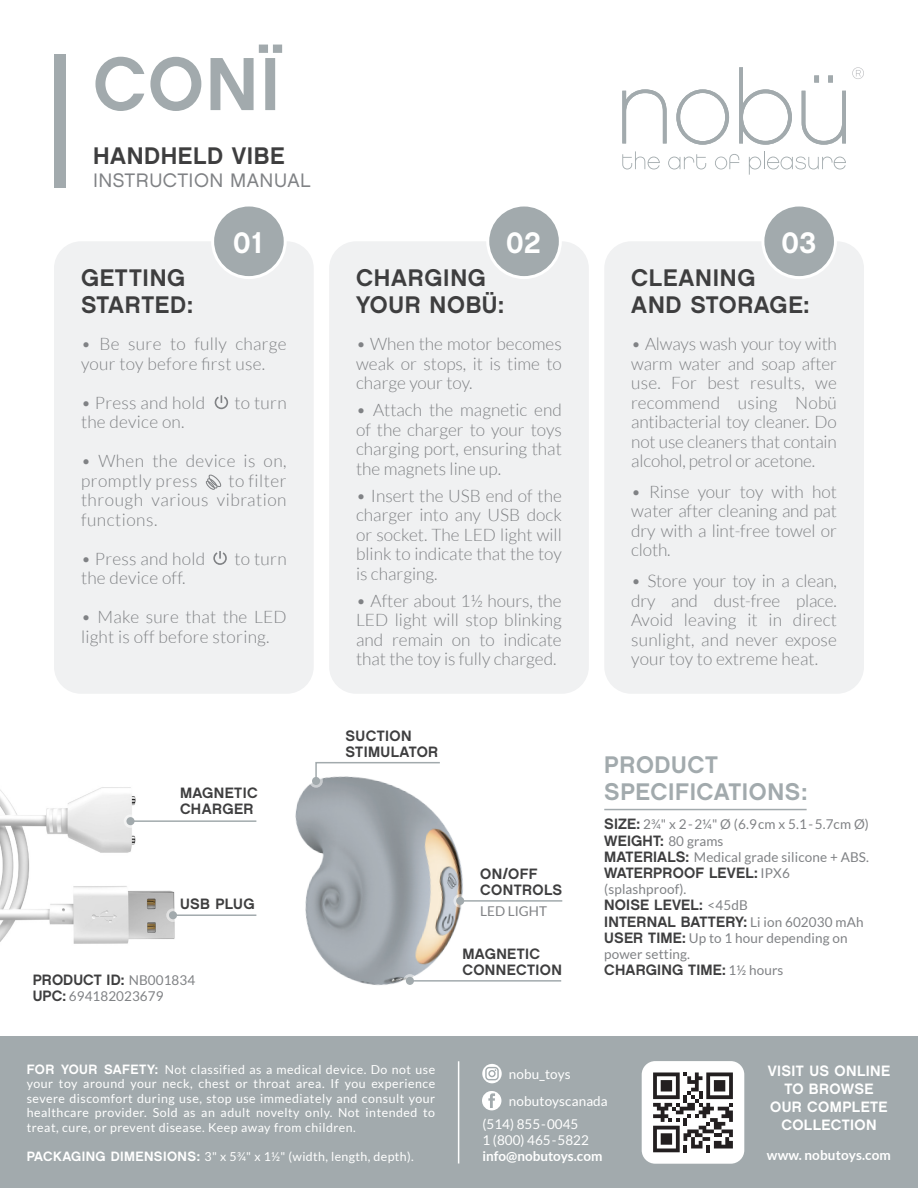
<style>
.page{position:relative;width:918px;height:1188px;background:#fff}
.page>*{position:absolute;margin:0;border:0;box-sizing:border-box;transform-origin:0 0}
.t1{font:75px "Chalet New York Nineteen Sixty";color:#a2aaad}
.t2{font:30px "Chalet New York Nineteen Sixty";color:#fff}
.t3{font:24px "Chalet New York Nineteen Sixty";letter-spacing:.03em;color:#3e3e3f}
.t4{font:24px "Chalet New York Nineteen Sixty";letter-spacing:.025em;color:#a2aaad}
.t5{font:19.5px "Chalet London Nineteen Sixty";letter-spacing:.025em;color:#808285}
.t6{font:300 17.25px/19.5px "Lato";color:#808285;text-align:justify}
.t7{font:300 17.25px/19.5px "Lato";letter-spacing:.03em;color:#808285}
.t8{font:15px "Chalet New York Nineteen Sixty";letter-spacing:.01em;color:#3e3e3f}
.t9{font:15px "Chalet New York Nineteen Sixty";letter-spacing:.025em;color:#fff}
.t10{font:13.5px/16.2px "Lato";letter-spacing:.01em;color:#808285}
.t11{font:13.5px "Lato";letter-spacing:.01em;color:#fff}
.t12{font:700 13.5px "Lato";color:#fff}
.t13{font:12.3px/14.7px "Lato";letter-spacing:.04em;color:#fff;text-align:justify}
.s1{font-family:"Lato";font-size:13.5px;color:#808285}
.s2{font-family:"Chalet New York Nineteen Sixty";font-size:15px;color:#3e3e3f}
.s3{font-family:"Chalet New York Nineteen Sixty";font-size:13.5px}
</style>
<div class="page">
<img style="left:295px;top:782px;width:168px;height:203px">
<img style="left:0;top:787px;width:175px;height:157px">
<div style="left:54px;top:241px;width:260px;height:453px;background:#f0f1f2;border-radius:27px"></div>
<div style="left:329px;top:241px;width:260px;height:453px;background:#f0f1f2;border-radius:27px"></div>
<div style="left:604px;top:241px;width:260px;height:453px;background:#f0f1f2;border-radius:27px"></div>
<div style="left:0;top:1037px;width:918px;height:151px;background:#a2aaad"></div>
<div style="left:642px;top:1061px;width:102px;height:103px;background:#fff;border-radius:14px"></div>
<svg style="left:653px;top:1072px;width:80px;height:80px"></svg>
<svg style="left:482px;top:1091px;width:19px;height:19px"></svg>
<svg style="left:482px;top:1064px;width:20px;height:19px"></svg>
<hr style="left:458px;top:1061px;width:1px;height:103px;background:#fff">
<hr style="left:604px;top:809px;width:203px;height:1px;background:#a2aaad">
<div style="left:763px;top:205px;width:72px;height:73px;background:#a2aaad;border-radius:50%"></div>
<div style="left:761px;top:204px;width:76px;height:75px;border:3px solid #fff;border-radius:50%"></div>
<div style="left:213px;top:205px;width:72px;height:73px;background:#a2aaad;border-radius:50%"></div>
<div style="left:211px;top:204px;width:76px;height:75px;border:3px solid #fff;border-radius:50%"></div>
<div style="left:488px;top:205px;width:72px;height:73px;background:#a2aaad;border-radius:50%"></div>
<div style="left:486px;top:204px;width:76px;height:75px;border:3px solid #fff;border-radius:50%"></div>
<div style="left:54px;top:54px;width:12px;height:133px;background:#a2aaad"></div>
<svg style="left:852px;top:67px;width:12px;height:12px"></svg>
<svg style="left:622px;top:89px;width:45px;height:54px"></svg>
<svg style="left:676px;top:89px;width:53px;height:56px"></svg>
<svg style="left:739px;top:67px;width:53px;height:78px"></svg>
<svg style="left:802px;top:75px;width:44px;height:70px"></svg>
<svg style="left:622px;top:151px;width:38px;height:18px"></svg>
<svg style="left:668px;top:154px;width:38px;height:15px"></svg>
<svg style="left:715px;top:154px;width:24px;height:15px"></svg>
<svg style="left:749px;top:151px;width:97px;height:24px"></svg>
<svg style="left:403px;top:974px;width:14px;height:14px"></svg>
<div style="left:406px;top:977px;width:8px;height:8px;background:#a2aaad;border-radius:50%"></div>
<svg style="left:309px;top:774px;width:14px;height:14px"></svg>
<div style="left:312px;top:777px;width:8px;height:8px;background:#a2aaad;border-radius:50%"></div>
<svg style="left:453px;top:894px;width:14px;height:14px"></svg>
<div style="left:456px;top:897px;width:8px;height:8px;background:#a2aaad;border-radius:50%"></div>
<hr style="left:412px;top:980px;width:149px;height:2px;background:#a2aaad">
<svg style="left:315px;top:762px;width:125px;height:20px"></svg>
<hr style="left:461px;top:900px;width:101px;height:2px;background:#a2aaad">
<svg style="left:215px;top:395px;width:13px;height:14px"></svg>
<svg style="left:213px;top:551px;width:14px;height:14px"></svg>
<div style="left:124px;top:814px;width:13px;height:14px;background:#f3f3f3;border-radius:50%"></div>
<div style="left:126px;top:817px;width:9px;height:8px;background:#a2aaad;border-radius:50%"></div>
<svg style="left:166px;top:908px;width:14px;height:14px"></svg>
<div style="left:169px;top:911px;width:8px;height:8px;background:#a2aaad;border-radius:50%"></div>
<hr style="left:131px;top:820px;width:125px;height:2px;background:#a2aaad">
<hr style="left:174px;top:914px;width:82px;height:2px;background:#a2aaad">
<svg style="left:205px;top:474px;width:17px;height:16px"></svg>
<p class="t1" style="left:93px;top:38px;width:189px">CONÏ</p>
<p class="t3" style="left:93px;top:141px;width:193px">HANDHELD VIBE</p>
<p class="t5" style="left:93px;top:168px;width:219px">INSTRUCTION MANUAL</p>
<p class="t2" style="left:233px;top:224px;width:32px">01</p>
<p class="t2" style="left:506px;top:224px;width:36px">02</p>
<p class="t2" style="left:781px;top:224px;width:36px">03</p>
<p class="t3" style="left:81px;top:263px;width:106px">GETTING</p>
<p class="t3" style="left:81px;top:290px;width:113px">STARTED:</p>
<p class="t6" style="left:81px;top:334px;width:207px">• Be sure to fully charge your toy before first use.</p>
<p class="t6" style="left:81px;top:393px;width:126px">• Press and hold</p>
<p class="t6" style="left:235px;top:393px;width:54px">to turn</p>
<p class="t6" style="left:81px;top:412px;width:105px">the device on.</p>
<p class="t7" style="left:81px;top:451px;width:207px">• When the device is on, promptly press</p>
<p class="t6" style="left:81px;top:471px;width:207px;text-indent:147px">to filter through various vibration functions.</p>
<p class="t6" style="left:81px;top:549px;width:126px">• Press and hold</p>
<p class="t6" style="left:235px;top:549px;width:54px">to turn</p>
<p class="t6" style="left:81px;top:568px;width:106px">the device off.</p>
<p class="t6" style="left:81px;top:607px;width:207px">• Make sure that the LED light is off before storing.</p>
<p class="t8" style="left:180px;top:783px;width:79px">MAGNETIC</p>
<p class="t8" style="left:180px;top:800px;width:75px">CHARGER</p>
<p class="t8" style="left:180px;top:895px;width:76px">USB PLUG</p>
<p class="t8" style="left:33px;top:971px;width:164px">PRODUCT ID: <span class="s1">NB001834</span></p>
<p class="t10" style="left:33px;top:988px;width:132px"><span class="s2">UPC:</span> 694182023679</p>
<p class="t3" style="left:356px;top:263px;width:131px">CHARGING</p>
<p class="t3" style="left:356px;top:290px;width:150px">YOUR NOBÜ:</p>
<p class="t6" style="left:356px;top:334px;width:207px">• When the motor becomes weak or stops, it is time to charge your toy.</p>
<p class="t6" style="left:356px;top:400px;width:207px">• Attach the magnetic end of the charger to your toys charging port, ensuring that the magnets line up.</p>
<p class="t6" style="left:356px;top:486px;width:207px">• Insert the USB end of the charger into any USB dock or socket. The LED light will blink to indicate that the toy is charging.</p>
<p class="t6" style="left:356px;top:591px;width:207px">• After about 1½ hours, the LED light will stop blinking and remain on to indicate that the toy is fully charged.</p>
<p class="t8" style="left:346px;top:726px;width:67px">SUCTION</p>
<p class="t8" style="left:346px;top:743px;width:94px">STIMULATOR</p>
<p class="t8" style="left:480px;top:865px;width:59px">ON/OFF</p>
<p class="t8" style="left:480px;top:881px;width:83px">CONTROLS</p>
<p class="t10" style="left:480px;top:903px;width:68px">LED LIGHT</p>
<p class="t8" style="left:462px;top:945px;width:79px">MAGNETIC</p>
<p class="t8" style="left:462px;top:961px;width:101px">CONNECTION</p>
<p class="t3" style="left:631px;top:263px;width:126px">CLEANING</p>
<p class="t3" style="left:631px;top:290px;width:180px">AND STORAGE:</p>
<p class="t6" style="left:631px;top:334px;width:207px">• Always wash your toy with warm water and soap after use. For best results, we recommend using Nobü antibacterial toy cleaner. Do not use cleaners that contain alcohol, petrol or acetone.</p>
<p class="t6" style="left:631px;top:482px;width:207px">• Rinse your toy with hot water after cleaning and pat dry with a lint-free towel or cloth.</p>
<p class="t6" style="left:631px;top:571px;width:207px">• Store your toy in a clean, dry and dust-free place.<br>Avoid leaving it in direct sunlight, and never expose your toy to extreme heat.</p>
<p class="t4" style="left:604px;top:750px;width:115px">PRODUCT</p>
<p class="t4" style="left:604px;top:777px;width:205px">SPECIFICATIONS:</p>
<p class="t10" style="left:604px;top:816px;width:266px"><span class="s2">SIZE:</span> 2¾" x 2 - 2¼" Ø (6.9cm x 5.1 - 5.7cm Ø)</p>
<p class="t8" style="left:604px;top:831px;width:121px">WEIGHT: <span class="s1">80 grams</span></p>
<p class="t10" style="left:604px;top:849px;width:266px"><span class="s2">MATERIALS:</span> Medical grade silicone + ABS.</p>
<p class="t8" style="left:604px;top:864px;width:187px">WATERPROOF LEVEL: <span class="s1">IPX6</span></p>
<p class="t10" style="left:604px;top:881px;width:84px">(splashproof).</p>
<p class="t8" style="left:604px;top:896px;width:145px">NOISE LEVEL: <span class="s1">&lt;45dB</span></p>
<p class="t8" style="left:604px;top:912px;width:261px">INTERNAL BATTERY: <span class="s1">Li ion 602030 mAh</span></p>
<p class="t10" style="left:604px;top:930px;width:245px"><span class="s2">USER TIME:</span> Up to 1 hour depending on power setting.</p>
<p class="t8" style="left:604px;top:961px;width:181px">CHARGING TIME: <span class="s1">1½ hours</span></p>
<p class="t13" style="left:27px;top:1062px;width:410px"><span class="s3">FOR YOUR SAFETY:</span> Not classified as a medical device. Do not use your toy around your neck, chest or throat area. If you experience severe discomfort during use, stop use immediately and consult your healthcare provider. Sold as an adult novelty only. Not intended to treat, cure, or prevent disease. Keep away from children.</p>
<p class="t13" style="left:27px;top:1149px;width:389px"><span class="s3">PACKAGING DIMENSIONS:</span> 3" x 5¾" x 1½" (width, length, depth).</p>
<p class="t11" style="left:509px;top:1067px;width:63px">nobu_toys</p>
<p class="t11" style="left:509px;top:1094px;width:100px">nobutoyscanada</p>
<p class="t11" style="left:483px;top:1117px;width:97px">(514) 855-0045</p>
<p class="t11" style="left:483px;top:1133px;width:108px">1 (800) 465-5822</p>
<p class="t12" style="left:483px;top:1149px;width:121px">info@nobutoys.com</p>
<p class="t9" style="left:768px;top:1062px;width:124px">VISIT US ONLINE</p>
<p class="t9" style="left:784px;top:1080px;width:91px">TO BROWSE</p>
<p class="t9" style="left:770px;top:1098px;width:119px">OUR COMPLETE</p>
<p class="t9" style="left:781px;top:1116px;width:97px">COLLECTION</p>
<p class="t12" style="left:767px;top:1147px;width:126px">www. nobutoys.com</p>
</div>
